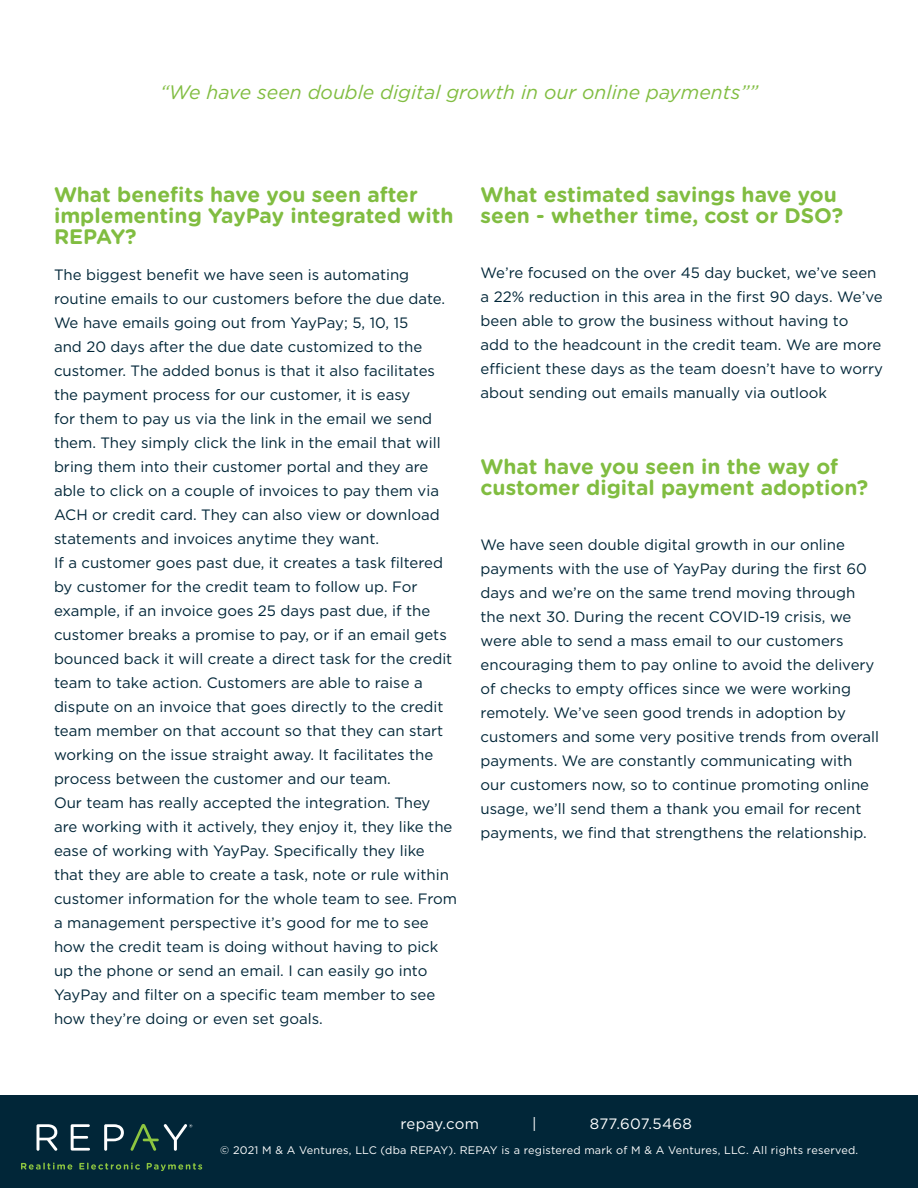
<style>
.page{position:relative;width:918px;height:1188px;background:#fff}
.page>*{position:absolute;margin:0;border:0;box-sizing:border-box;transform-origin:0 0}
.t1{font:700 21px/21px "Gotham Rounded";color:#81bd41}
.t2{font:italic 19.5px "Gotham";color:#81bd41}
.t3{font:15px/24px "Gotham";color:#012638}
.t4{font:15px "Gotham";letter-spacing:.02em;color:#fff}
.t5{font:10.95px "Gotham";letter-spacing:.02em;color:#fff}
</style>
<div class="page">
<div style="left:0;top:1095px;width:918px;height:93px;background:#012638"></div>
<svg style="left:21px;top:1163px;width:51px;height:7px"></svg>
<svg style="left:79px;top:1163px;width:61px;height:7px"></svg>
<svg style="left:147px;top:1163px;width:55px;height:8px"></svg>
<svg style="left:37px;top:1124px;width:20px;height:27px"></svg>
<svg style="left:71px;top:1124px;width:19px;height:27px"></svg>
<svg style="left:104px;top:1124px;width:20px;height:27px"></svg>
<svg style="left:131px;top:1124px;width:61px;height:27px"></svg>
<h2 class="t2" style="left:160px;top:79px;width:599px">“We have seen double digital growth in our online payments””</h2>
<h1 class="t1" style="left:54px;top:183px;width:401px">What benefits have you seen after implementing YayPay integrated with<br>REPAY?</h1>
<p class="t3" style="left:54px;top:262px;width:405px">The biggest benefit we have seen is automating routine emails to our customers before the due date.<br>We have emails going out from YayPay; 5, 10, 15<br>and 20 days after the due date customized to the customer. The added bonus is that it also facilitates the payment process for our customer, it is easy<br>for them to pay us via the link in the email we send them. They simply click the link in the email that will bring them into their customer portal and they are able to click on a couple of invoices to pay them via ACH or credit card. They can also view or download statements and invoices anytime they want.<br>If a customer goes past due, it creates a task filtered by customer for the credit team to follow up. For example, if an invoice goes 25 days past due, if the customer breaks a promise to pay, or if an email gets bounced back it will create a direct task for the credit team to take action. Customers are able to raise a dispute on an invoice that goes directly to the credit team member on that account so that they can start working on the issue straight away. It facilitates the process between the customer and our team.<br>Our team has really accepted the integration. They are working with it actively, they enjoy it, they like the ease of working with YayPay. Specifically they like that they are able to create a task, note or rule within customer information for the whole team to see. From a management perspective it’s good for me to see how the credit team is doing without having to pick up the phone or send an email. I can easily go into YayPay and filter on a specific team member to see how they’re doing or even set goals.</p>
<h1 class="t1" style="left:481px;top:183px;width:364px">What estimated savings have you seen - whether time, cost or DSO?</h1>
<p class="t3" style="left:481px;top:261px;width:404px">We’re focused on the over 45 day bucket, we’ve seen a 22% reduction in this area in the first 90 days. We’ve been able to grow the business without having to<br>add to the headcount in the credit team. We are more efficient these days as the team doesn’t have to worry about sending out emails manually via outlook</p>
<h1 class="t1" style="left:481px;top:455px;width:389px">What have you seen in the way of customer digital payment adoption?</h1>
<p class="t3" style="left:481px;top:532px;width:400px">We have seen double digital growth in our online payments with the use of YayPay during the first 60 days and we’re on the same trend moving through the next 30. During the recent COVID-19 crisis, we were able to send a mass email to our customers encouraging them to pay online to avoid the delivery of checks to empty offices since we were working remotely. We’ve seen good trends in adoption by customers and some very positive trends from overall payments. We are constantly communicating with our customers now, so to continue promoting online usage, we’ll send them a thank you email for recent payments, we find that strengthens the relationship.</p>
<p class="t4" style="left:400px;top:1114px;width:80px">repay.com</p>
<p class="t4" style="left:532px;top:1114px;width:6px">|</p>
<p class="t4" style="left:590px;top:1114px;width:104px">877.607.5468</p>
<p class="t5" style="left:220px;top:1143px;width:640px">© 2021 M &amp; A Ventures, LLC (dba REPAY). REPAY is a registered mark of M &amp; A Ventures, LLC. All rights reserved.</p>
</div>
